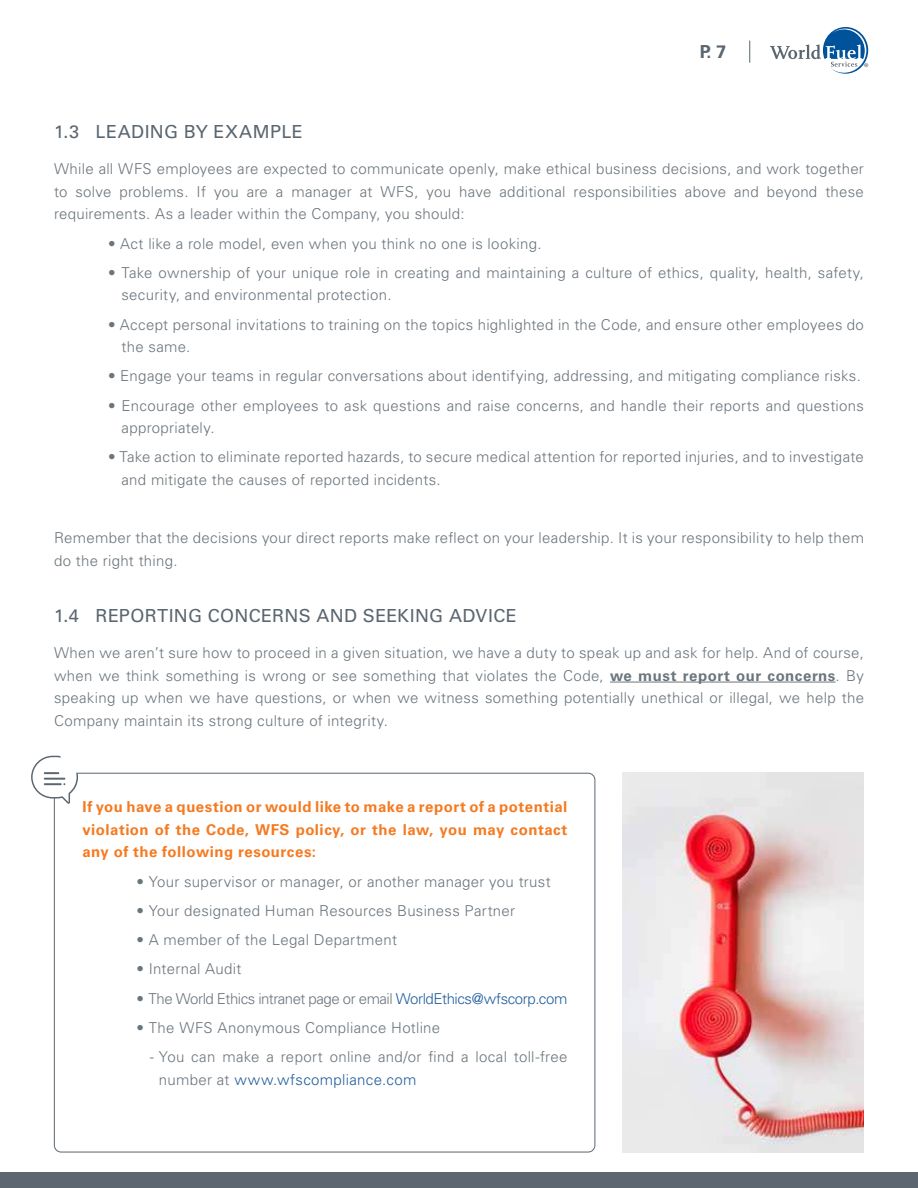
<style>
.page{position:relative;width:918px;height:1188px;background:#fff}
.page>*{position:absolute;margin:0;border:0;box-sizing:border-box;transform-origin:0 0}
.t1{font:18px "Univers LT Std";letter-spacing:.02em;color:#5b6670}
.t2{font:700 18px "Univers LT Std";color:#5b6670}
.t3{font:300 15px/22.5px "Univers LT Std";letter-spacing:.02em;color:#6b757c}
.t4{font:700 15px/22.5px "Univers LT Std";letter-spacing:.03em;color:#f57a21;text-align:justify}
.t5{font:300 15px "Univers LT Std";letter-spacing:-.03em;color:#6b757c}
.s1{font-weight:700}
.s2{color:#215e9e}
</style>
<div class="page">
<svg style="left:749px;top:41px;width:1px;height:22px"></svg>
<svg style="left:770px;top:27px;width:98px;height:47px"></svg>
<div style="left:0;top:1173px;width:918px;height:15px;background:#5b6670"></div>
<hr style="left:610px;top:682px;width:226px;height:1px;background:#6b757c">
<img style="left:622px;top:773px;width:242px;height:379px">
<svg style="left:31px;top:756px;width:47px;height:48px"></svg>
<p class="t2" style="left:700px;top:41px;width:28px">P. 7</p>
<p class="t1" style="left:54px;top:121px;width:250px">1.3 LEADING BY EXAMPLE</p>
<p class="t3" style="left:54px;top:158px;width:811px;text-align:justify">While all WFS employees are expected to communicate openly, make ethical business decisions, and work together to solve problems. If you are a manager at WFS, you have additional responsibilities above and beyond these requirements. As a leader within the Company, you should:</p>
<p class="t3" style="left:108px;top:232px;width:435px">• Act like a role model, even when you think no one is looking.</p>
<p class="t3" style="left:122px;top:261px;width:744px;text-indent:-14px">• Take ownership of your unique role in creating and maintaining a culture of ethics, quality, health, safety, security, and environmental protection.</p>
<p class="t3" style="left:122px;top:313px;width:744px;text-indent:-14px">• Accept personal invitations to training on the topics highlighted in the Code, and ensure other employees do the same.</p>
<p class="t3" style="left:108px;top:365px;width:754px">• Engage your teams in regular conversations about identifying, addressing, and mitigating compliance risks.</p>
<p class="t3" style="left:122px;top:394px;width:744px;text-indent:-14px">• Encourage other employees to ask questions and raise concerns, and handle their reports and questions appropriately.</p>
<p class="t3" style="left:122px;top:446px;width:744px;text-indent:-14px">• Take action to eliminate reported hazards, to secure medical attention for reported injuries, and to investigate and mitigate the causes of reported incidents.</p>
<p class="t3" style="left:54px;top:527px;width:812px">Remember that the decisions your direct reports make reflect on your leadership. It is your responsibility to help them do the right thing.</p>
<p class="t1" style="left:54px;top:605px;width:464px">1.4 REPORTING CONCERNS AND SEEKING ADVICE</p>
<p class="t3" style="left:54px;top:641px;width:812px;text-align:justify">When we aren’t sure how to proceed in a given situation, we have a duty to speak up and ask for help. And of course, when we think something is wrong or see something that violates the Code, <span class="s1">we must report our concerns</span>. By speaking up when we have questions, or when we witness something potentially unethical or illegal, we help the Company maintain its strong culture of integrity.</p>
<p class="t4" style="left:82px;top:796px;width:486px">If you have a question or would like to make a report of a potential violation of the Code, WFS policy, or the law, you may contact any of the following resources:</p>
<p class="t3" style="left:136px;top:870px;width:416px">• Your supervisor or manager, or another manager you trust</p>
<p class="t3" style="left:136px;top:899px;width:380px">• Your designated Human Resources Business Partner</p>
<p class="t3" style="left:136px;top:929px;width:262px">• A member of the Legal Department</p>
<p class="t3" style="left:136px;top:958px;width:107px">• Internal Audit</p>
<p class="t5" style="left:136px;top:989px;width:432px">• The World Ethics intranet page or email <span class="s2">WorldEthics@wfscorp.com</span></p>
<p class="t3" style="left:136px;top:1016px;width:305px">• The WFS Anonymous Compliance Hotline</p>
<p class="t3" style="left:159px;top:1046px;width:410px;text-indent:-9px">- You can make a report online and/or find a local toll-free number at <span class="s2">www.wfscompliance.com</span></p>
</div>
